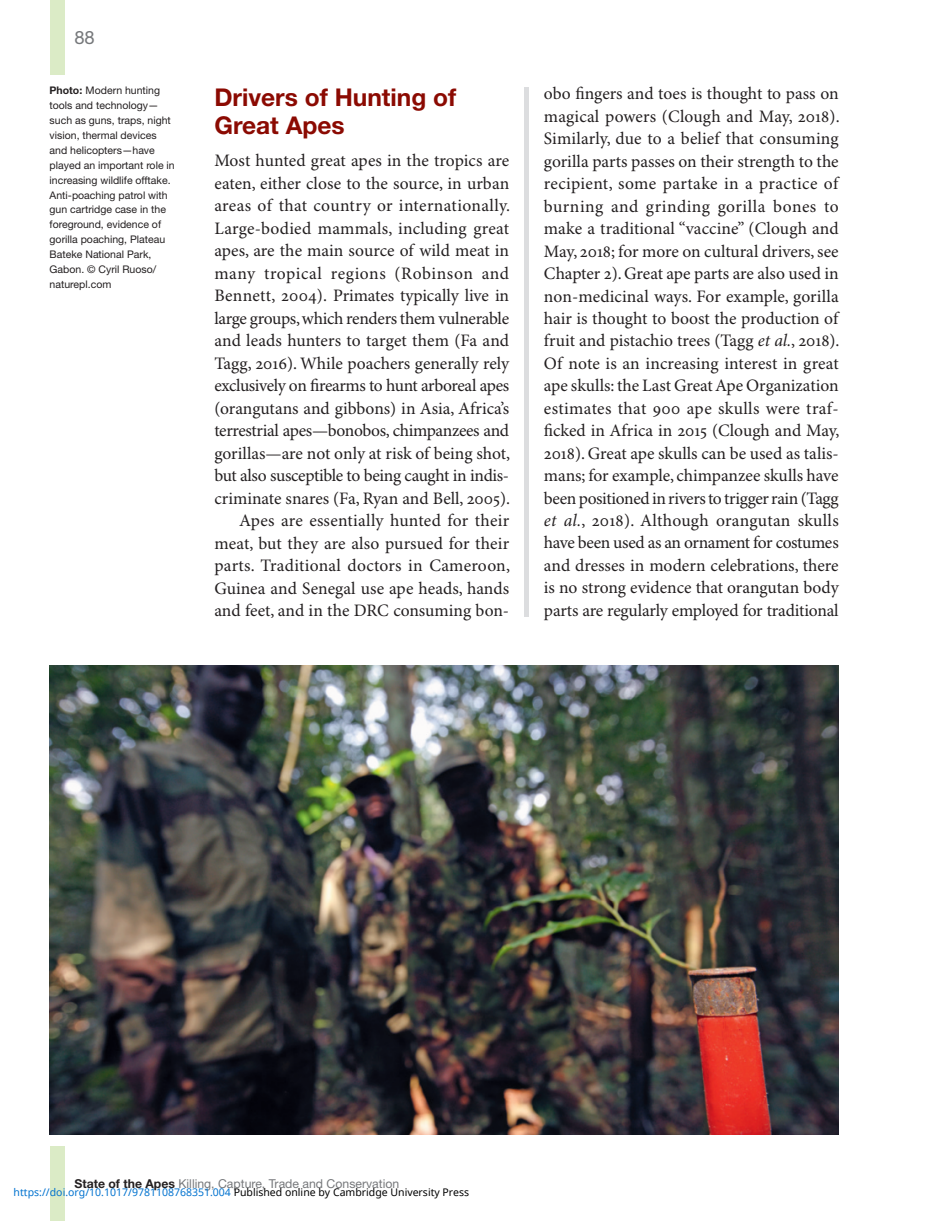
<style>
.page{position:relative;width:938px;height:1221px;background:#fff}
.page>*{position:absolute;margin:0;border:0;box-sizing:border-box;transform-origin:0 0}
.t1{font:700 24.5px/28px "Helvetica Neue";color:#8b0a02}
.t2{font:18.38px "Helvetica Neue";color:#76787b}
.t3{font:17.5px/22.4px "Minion Pro";color:#231f20;text-align:right}
.t4{font:12.25px "Helvetica Neue";color:#76787b}
.t5{font:10.5px/14.9px "Helvetica Neue";color:#231f20}
.t6{font:10.5px "Noto Sans";color:#0172cf}
.s1{font-weight:700}
.s2{font-style:italic}
.s3{font-weight:700;color:#231f20}
.s4{color:#000}
</style>
<div class="page">
<div style="left:50px;top:0;width:14px;height:74px;background:#dbebc6"></div>
<div style="left:50px;top:1146px;width:14px;height:74px;background:#dbebc6"></div>
<img style="left:50px;top:666px;width:788px;height:468px">
<div style="left:524px;top:87px;width:5px;height:529px;background:#dcdddf"></div>
<p class="t2" style="left:74px;top:26px;width:22px">88</p>
<p class="t5" style="left:50px;top:83px;width:127px"><span class="s1">Photo:</span> Modern hunting tools and technology— such as guns, traps, night vision, thermal devices and helicopters—have played an important role in increasing wildlife offtake.<br>Anti-poaching patrol with gun cartridge case in the foreground, evidence of gorilla poaching, Plateau<br>Bateke National Park,<br>Gabon. © Cyril Ruoso/ naturepl.com</p>
<h1 class="t1" style="left:214px;top:83px;width:243px">Drivers of Hunting of<br>Great Apes</h1>
<p class="t3" style="left:214px;top:150px;width:297px">Most hunted great apes in the tropics are eaten, either close to the source, in urban areas of that country or internationally.<br>Large-bodied mammals, including great apes, are the main source of wild meat in many tropical regions (Robinson and Bennett, 2004). Primates typically live in large groups, which renders them vulnerable and leads hunters to target them (Fa and Tagg, 2016). While poachers generally rely exclusively on firearms to hunt arboreal apes (orangutans and gibbons) in Asia, Africa’s terrestrial apes—bonobos, chimpanzees and gorillas—are not only at risk of being shot, but also susceptible to being caught in indis&shy;criminate snares (Fa, Ryan and Bell, 2005).<br>Apes are essentially hunted for their meat, but they are also pursued for their parts. Traditional doctors in Cameroon, Guinea and Senegal use ape heads, hands and feet, and in the DRC consuming bon-</p>
<p class="t3" style="left:544px;top:83px;width:297px;text-align:justify">obo fingers and toes is thought to pass on magical powers (Clough and May, 2018).<br>Similarly, due to a belief that consuming gorilla parts passes on their strength to the recipient, some partake in a practice of burning and grinding gorilla bones to make a traditional “vaccine” (Clough and May, 2018; for more on cultural drivers, see Chapter 2). Great ape parts are also used in non-medicinal ways. For example, gorilla hair is thought to boost the production of fruit and pistachio trees (Tagg <span class="s2">et al.</span>, 2018).<br>Of note is an increasing interest in great ape skulls: the Last Great Ape Organization estimates that 900 ape skulls were traf&shy;ficked in Africa in 2015 (Clough and May, 2018). Great ape skulls can be used as talis&shy;mans; for example, chimpanzee skulls have been positioned in rivers to trigger rain (Tagg <span class="s2">et al.</span>, 2018). Although orangutan skulls have been used as an ornament for costumes and dresses in modern celebrations, there is no strong evidence that orangutan body parts are regularly employed for traditional</p>
<p class="t4" style="left:74px;top:1176px;width:326px"><span class="s3">State of the Apes</span> Killing, Capture, Trade and Conservation</p>
<p class="t6" style="left:14px;top:1184px;width:457px">https://doi.org/10.1017/9781108768351.004 <span class="s4">Published online by Cambridge University Press</span></p>
</div>
